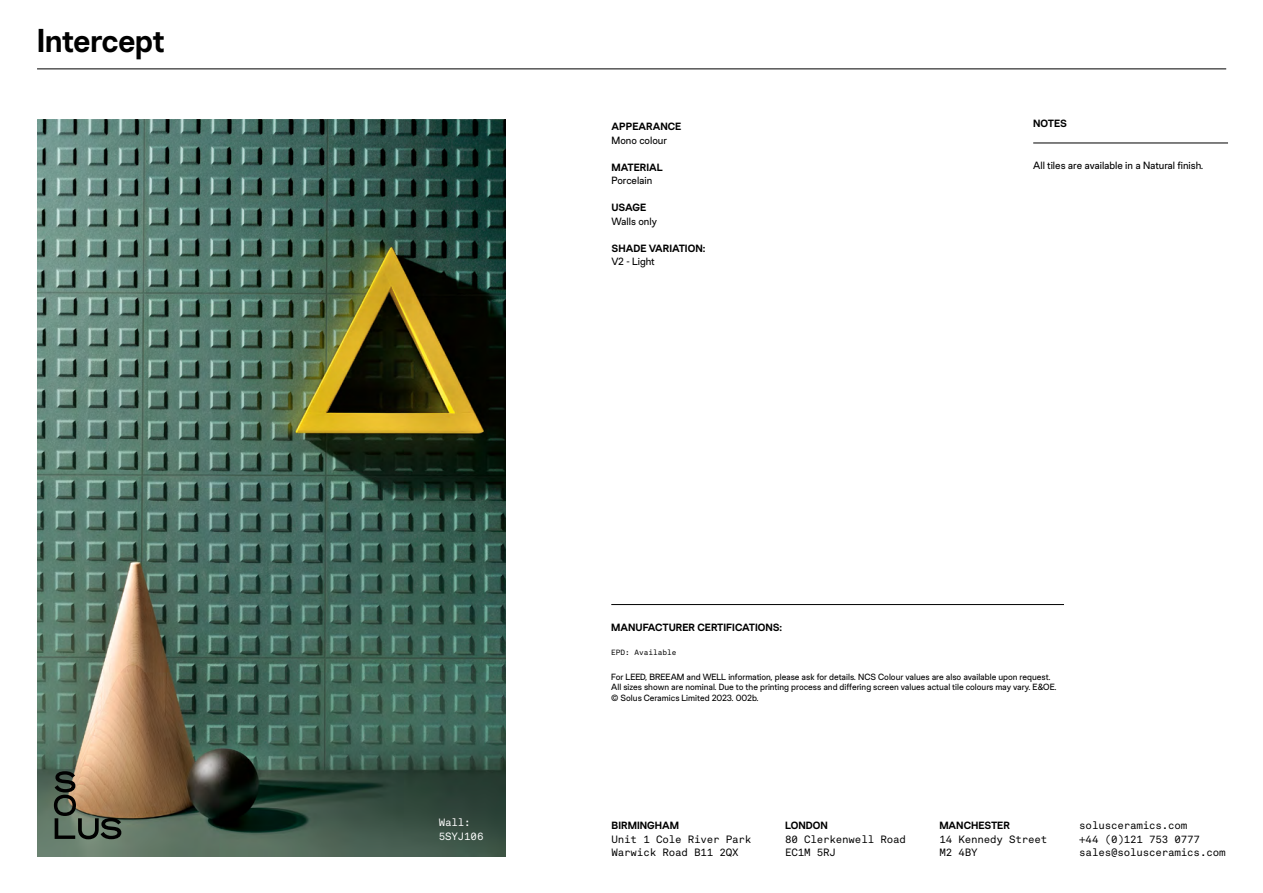
<style>
.page{position:relative;width:1263px;height:893px;background:#fff}
.page>*{position:absolute;margin:0;border:0;box-sizing:border-box;transform-origin:0 0}
.t1{font:600 33px "Chromatic Pro Grotesque";letter-spacing:-.02em;color:#000}
.t2{font:10.5px/13.5px "Akkurat Mono LL";letter-spacing:-.015em;color:#000}
.t3{font:600 10.5px "Chromatic Pro Grotesque";color:#000}
.t4{font:10.5px "Chromatic Pro Grotesque";color:#000}
.t5{font:10.5px/13.5px "Akkurat Mono LL";letter-spacing:-.015em;color:#fff}
.t6{font:9px/10.5px "Chromatic Pro Grotesque";color:#000}
.t7{font:7.5px "Akkurat Mono LL";color:#000}
</style>
<div class="page">
<img style="left:37px;top:120px;width:468px;height:736px">
<hr style="left:37px;top:69px;width:1189px;height:1px;background:#000">
<svg style="left:54px;top:771px;width:67px;height:68px;background:#7c6e55"></svg>
<hr style="left:1033px;top:143px;width:195px;height:1px;background:#000">
<hr style="left:611px;top:604px;width:453px;height:1px;background:#000">
<h1 class="t1" style="left:37px;top:20px;width:129px">Intercept</h1>
<p class="t3" style="left:611px;top:120px;width:71px">APPEARANCE</p>
<p class="t4" style="left:611px;top:134px;width:57px">Mono colour</p>
<p class="t3" style="left:611px;top:160px;width:53px">MATERIAL</p>
<p class="t4" style="left:611px;top:174px;width:42px">Porcelain</p>
<p class="t3" style="left:611px;top:201px;width:36px">USAGE</p>
<p class="t4" style="left:611px;top:215px;width:47px">Walls only</p>
<p class="t3" style="left:611px;top:241px;width:95px">SHADE VARIATION:</p>
<p class="t4" style="left:611px;top:255px;width:45px">V2 - Light</p>
<p class="t3" style="left:1033px;top:117px;width:35px">NOTES</p>
<p class="t4" style="left:1033px;top:159px;width:172px">All tiles are available in a Natural finish.</p>
<p class="t5" style="left:439px;top:815px;width:46px">Wall:<br>5SYJ106</p>
<p class="t3" style="left:611px;top:621px;width:172px">MANUFACTURER CERTIFICATIONS:</p>
<p class="t7" style="left:611px;top:647px;width:67px">EPD: Available</p>
<p class="t6" style="left:611px;top:671px;width:447px">For LEED, BREEAM and WELL information, please ask for details. NCS Colour values are also available upon request.<br>All sizes shown are nominal. Due to the printing process and differing screen values actual tile colours may vary. E&amp;OE. © Solus Ceramics Limited 2023. 002b.</p>
<p class="t3" style="left:611px;top:819px;width:69px">BIRMINGHAM</p>
<p class="t2" style="left:611px;top:832px;width:141px">Unit 1 Cole River Park<br>Warwick Road B11 2QX</p>
<p class="t3" style="left:785px;top:819px;width:44px">LONDON</p>
<p class="t2" style="left:785px;top:832px;width:122px">80 Clerkenwell Road<br>EC1M 5RJ</p>
<p class="t3" style="left:939px;top:819px;width:72px">MANCHESTER</p>
<p class="t2" style="left:939px;top:832px;width:110px">14 Kennedy Street<br>M2 4BY</p>
<p class="t2" style="left:1079px;top:818px;width:148px">solusceramics.com<br>+44 (0)121 753 0777 sales@solusceramics.com</p>
</div>
